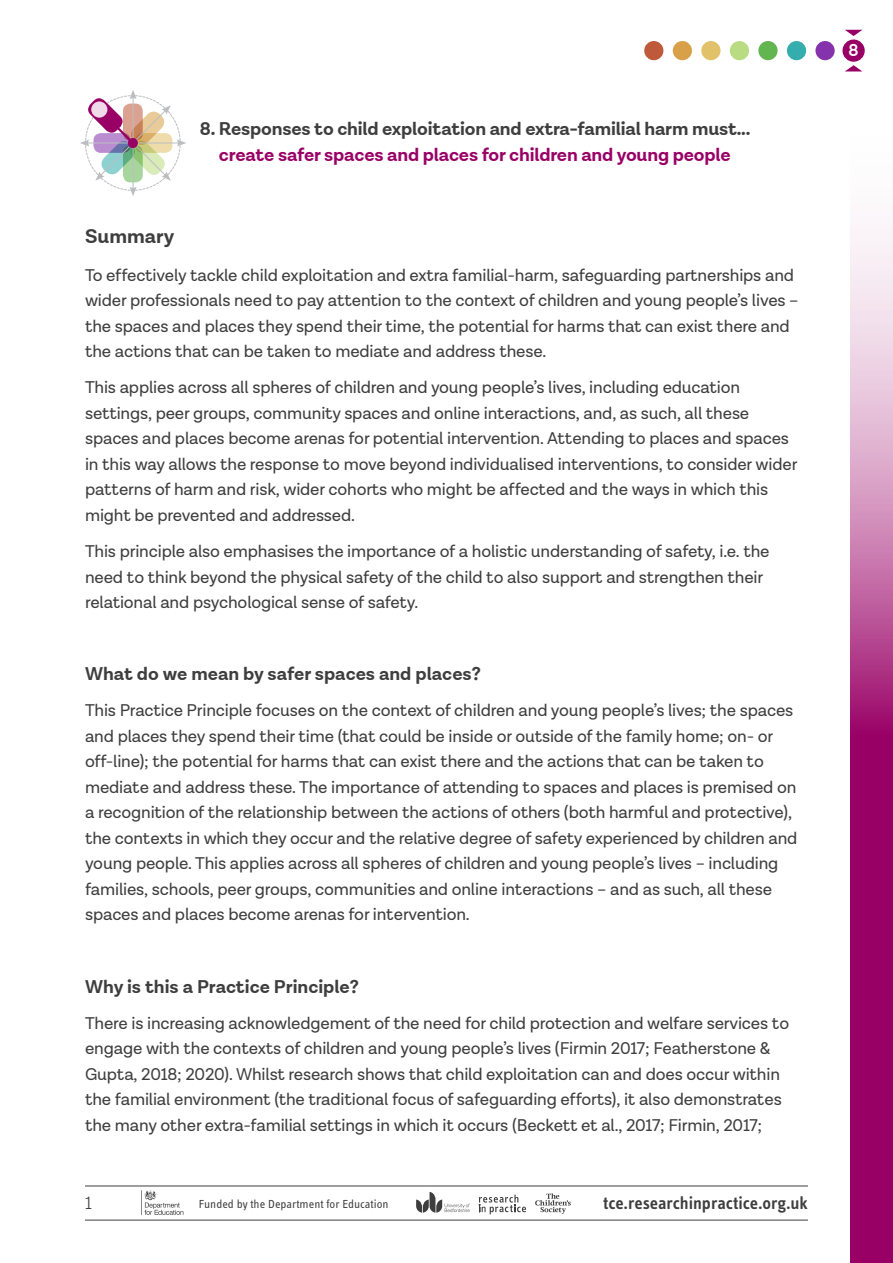
<style>
.page{position:relative;width:893px;height:1263px;background:#fff}
.page>*{position:absolute;margin:0;border:0;box-sizing:border-box;transform-origin:0 0}
.Subheading{font:700 20.25px "Lota Grotesque Alt 1";color:#3e3e3f}
.Amended_Section__Hig{font:700 18.75px/26.2px "Lota Grotesque Alt 1";letter-spacing:-.01em;color:#3e3e3f;text-align:center}
.Body_Copy{font:700 18.75px "Lota Grotesque Alt 1";color:#3e3e3f}
.t1{font:600 18px "Info Text Pro";letter-spacing:-.005em;color:#3e3e3f}
.t2{font:300 18px "Lota Grotesque Alt 1";color:#3e3e3f}
.Body_Copy-2{font:17.25px/25.5px "Lota Grotesque Alt 1";letter-spacing:-.01em;color:#3e3e3f}
.Body_Copy-3{font:600 17.25px "Lota Grotesque Alt 1";color:#fff}
.t3{font:12px "Info Text Pro";color:#3e3e3f}
.s1{color:#906}
</style>
<div class="page">
<svg style="left:850px;top:229px;width:43px;height:1034px;fill:#906"></svg>
<div style="left:844px;top:41px;width:19px;height:19px;background:#906;border-radius:50%"></div>
<div style="left:842px;top:40px;width:23px;height:22px;border:3px solid #906;border-radius:50%"></div>
<div style="left:644px;top:41px;width:19px;height:19px;background:#bf593b;border-radius:50%"></div>
<div style="left:673px;top:41px;width:19px;height:19px;background:#d8a149;border-radius:50%"></div>
<div style="left:701px;top:41px;width:19px;height:19px;background:#e1c26a;border-radius:50%"></div>
<div style="left:730px;top:41px;width:19px;height:19px;background:#b9dc82;border-radius:50%"></div>
<svg style="left:758px;top:41px;width:20px;height:19px"></svg>
<svg style="left:787px;top:41px;width:19px;height:19px"></svg>
<svg style="left:815px;top:41px;width:20px;height:19px"></svg>
<svg style="left:845px;top:65px;width:17px;height:6px"></svg>
<svg style="left:845px;top:30px;width:17px;height:6px"></svg>
<svg style="left:80px;top:90px;width:106px;height:106px"></svg>
<div style="left:91px;top:101px;width:16px;height:17px;background:#f0d9e8;border-radius:50%"></div>
<div style="left:129px;top:139px;width:7px;height:8px;background:#906;border-radius:50%"></div>
<div style="left:128px;top:138px;width:10px;height:10px;border:3px solid #906;border-radius:50%"></div>
<hr style="left:85px;top:1185px;width:723px;height:1px;background:#3e3e3f">
<hr style="left:85px;top:1220px;width:723px;height:1px;background:#3e3e3f">
<svg style="left:141px;top:1190px;width:42px;height:25px"></svg>
<svg style="left:535px;top:1193px;width:36px;height:21px"></svg>
<svg style="left:479px;top:1194px;width:47px;height:20px"></svg>
<svg style="left:416px;top:1192px;width:54px;height:20px"></svg>
<p class="Amended_Section__Hig" style="left:200px;top:116px;width:552px">8. Responses to child exploitation and extra-familial harm must... <span class="s1">create safer spaces and places for children and young people</span></p>
<p class="Subheading" style="left:85px;top:224px;width:91px">Summary</p>
<p class="Body_Copy-2" style="left:85px;top:263px;width:715px">To effectively tackle child exploitation and extra familial-harm, safeguarding partnerships and wider professionals need to pay attention to the context of children and young people’s lives – the spaces and places they spend their time, the potential for harms that can exist there and the actions that can be taken to mediate and address these.</p>
<p class="Body_Copy-2" style="left:85px;top:375px;width:714px">This applies across all spheres of children and young people’s lives, including education settings, peer groups, community spaces and online interactions, and, as such, all these spaces and places become arenas for potential intervention. Attending to places and spaces in this way allows the response to move beyond individualised interventions, to consider wider patterns of harm and risk, wider cohorts who might be affected and the ways in which this might be prevented and addressed.</p>
<p class="Body_Copy-2" style="left:85px;top:539px;width:686px">This principle also emphasises the importance of a holistic understanding of safety, i.e. the need to think beyond the physical safety of the child to also support and strengthen their relational and psychological sense of safety.</p>
<p class="Body_Copy" style="left:85px;top:663px;width:397px">What do we mean by safer spaces and places?</p>
<p class="Body_Copy-2" style="left:85px;top:698px;width:714px">This Practice Principle focuses on the context of children and young people’s lives; the spaces and places they spend their time (that could be inside or outside of the family home; on- or off-line); the potential for harms that can exist there and the actions that can be taken to mediate and address these. The importance of attending to spaces and places is premised on a recognition of the relationship between the actions of others (both harmful and protective), the contexts in which they occur and the relative degree of safety experienced by children and young people. This applies across all spheres of children and young people’s lives – including families, schools, peer groups, communities and online interactions – and as such, all these spaces and places become arenas for intervention.</p>
<p class="Body_Copy" style="left:85px;top:976px;width:275px">Why is this a Practice Principle?</p>
<p class="Body_Copy-2" style="left:85px;top:1011px;width:706px">There is increasing acknowledgement of the need for child protection and welfare services to engage with the contexts of children and young people’s lives (Firmin 2017; Featherstone &amp; Gupta, 2018; 2020). Whilst research shows that child exploitation can and does occur within the familial environment (the traditional focus of safeguarding efforts), it also demonstrates the many other extra-familial settings in which it occurs (Beckett et al., 2017; Firmin, 2017;</p>
<p class="t2" style="left:85px;top:1193px;width:8px">1</p>
<p class="t3" style="left:199px;top:1196px;width:191px">Funded by the Department for Education</p>
<p class="t1" style="left:603px;top:1192px;width:206px">tce.researchinpractice.org.uk</p>
<p class="Body_Copy-3" style="left:849px;top:41px;width:12px">8</p>
</div>
